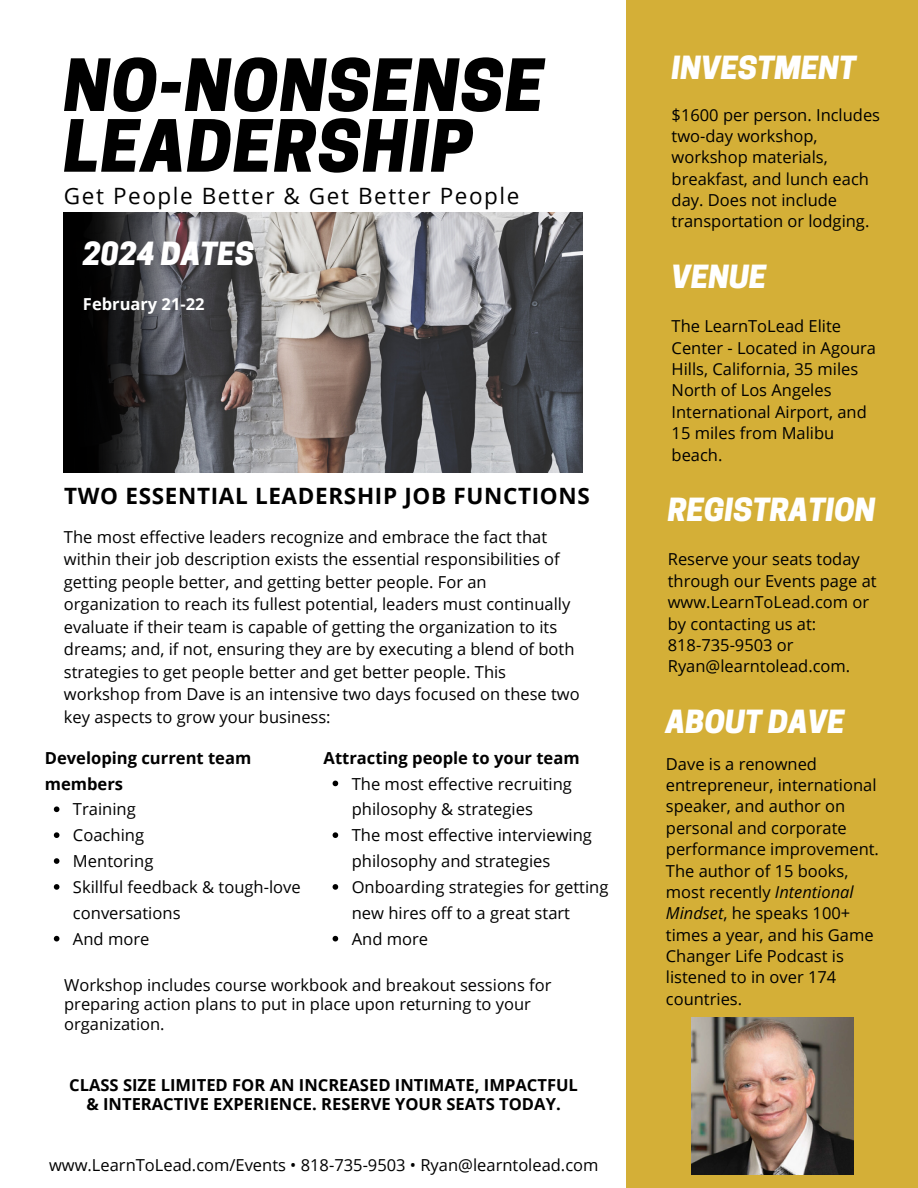
<style>
.page{position:relative;width:918px;height:1188px;background:#fff}
.page>*{position:absolute;margin:0;border:0;box-sizing:border-box;transform-origin:0 0}
.t1{font:italic 800 67.5px/60.8px "Cooper Hewitt";letter-spacing:.02em;color:#000}
.t2{font:italic 800 30px "Cooper Hewitt";color:#fff}
.t3{font:700 22.5px "Open Sans";letter-spacing:.03em;color:#000}
.t4{font:22.5px "Open Sans";letter-spacing:.07em;color:#000}
.t5{font:16.5px/21.3px "Open Sans";color:#000}
.t6{font:700 16.5px/19.2px "Open Sans";color:#000;text-align:center}
.t7{font:700 16.5px "Open Sans";color:#fff}
.s1{font-style:italic}
</style>
<div class="page">
<div style="left:626px;top:0;width:292px;height:1188px;background:#d4af37"></div>
<img style="left:692px;top:1017px;width:162px;height:158px">
<img style="left:197px;top:213px;width:386px;height:259px">
<img style="left:64px;top:213px;width:133px;height:259px">
<svg style="left:54px;top:806px;width:5px;height:6px"></svg>
<svg style="left:54px;top:832px;width:5px;height:6px"></svg>
<svg style="left:54px;top:858px;width:5px;height:6px"></svg>
<svg style="left:54px;top:884px;width:5px;height:6px"></svg>
<svg style="left:54px;top:936px;width:5px;height:5px"></svg>
<svg style="left:333px;top:781px;width:5px;height:5px"></svg>
<svg style="left:333px;top:832px;width:5px;height:6px"></svg>
<svg style="left:333px;top:884px;width:5px;height:6px"></svg>
<svg style="left:333px;top:936px;width:5px;height:5px"></svg>
<p class="t1" style="left:64px;top:64px;width:482px">NO-NONSENSE<br>LEADERSHIP</p>
<p class="t4" style="left:64px;top:180px;width:457px">Get People Better &amp; Get Better People</p>
<p class="t2" style="left:83px;top:242px;width:173px">2024 DATES</p>
<p class="t7" style="left:83px;top:292px;width:123px">February 21-22</p>
<p class="t3" style="left:64px;top:480px;width:527px">TWO ESSENTIAL LEADERSHIP JOB FUNCTIONS</p>
<p class="t5" style="left:64px;top:525px;width:517px;line-height:22.5px">The most effective leaders recognize and embrace the fact that within their job description exists the essential responsibilities of getting people better, and getting better people. For an organization to reach its fullest potential, leaders must continually evaluate if their team is capable of getting the organization to its dreams; and, if not, ensuring they are by executing a blend of both strategies to get people better and get better people. This workshop from Dave is an intensive two days focused on these two key aspects to grow your business:</p>
<p class="t2" style="left:672px;top:57px;width:186px">INVESTMENT</p>
<p class="t5" style="left:672px;top:104px;width:210px">$1600 per person. Includes two-day workshop, workshop materials, breakfast, and lunch each day. Does not include transportation or lodging.</p>
<p class="t2" style="left:672px;top:265px;width:97px">VENUE</p>
<p class="t5" style="left:672px;top:315px;width:206px">The LearnToLead Elite<br>Center - Located in Agoura<br>Hills, California, 35 miles<br>North of Los Angeles<br>International Airport, and<br>15 miles from Malibu beach.</p>
<p class="t2" style="left:668px;top:498px;width:209px">REGISTRATION</p>
<p class="t5" style="left:668px;top:548px;width:210px">Reserve your seats today through our Events page at www.LearnToLead.com or by contacting us at:</p>
<p class="t5" style="left:668px;top:634px;width:184px">818-735-9503 or<br>Ryan@learntolead.com.</p>
<p class="t2" style="left:666px;top:710px;width:180px">ABOUT DAVE</p>
<p class="t6" style="left:45px;top:744px;width:208px;line-height:25.8px;text-align:left">Developing current team members</p>
<p class="t6" style="left:324px;top:748px;width:258px">Attracting people to your team</p>
<p class="t5" style="left:666px;top:753px;width:215px">Dave is a renowned entrepreneur, international speaker, and author on personal and corporate performance improvement.<br>The author of 15 books, most recently <span class="s1">Intentional<br>Mindset</span>, he speaks 100+ times a year, and his Game<br>Changer Life Podcast is listened to in over 174 countries.</p>
<p class="t5" style="left:352px;top:770px;width:222px;line-height:25.8px">The most effective recruiting philosophy &amp; strategies</p>
<p class="t5" style="left:352px;top:822px;width:242px;line-height:25.8px">The most effective interviewing philosophy and strategies</p>
<p class="t5" style="left:352px;top:874px;width:258px;line-height:25.8px">Onboarding strategies for getting new hires off to a great start</p>
<p class="t5" style="left:352px;top:928px;width:78px">And more</p>
<p class="t5" style="left:73px;top:798px;width:64px">Training</p>
<p class="t5" style="left:73px;top:824px;width:73px">Coaching</p>
<p class="t5" style="left:73px;top:850px;width:82px">Mentoring</p>
<p class="t5" style="left:73px;top:874px;width:229px;line-height:25.8px">Skillful feedback &amp; tough-love conversations</p>
<p class="t5" style="left:73px;top:928px;width:78px">And more</p>
<p class="t5" style="left:64px;top:975px;width:489px;line-height:19.2px">Workshop includes course workbook and breakout sessions for preparing action plans to put in place upon returning to your organization.</p>
<p class="t6" style="left:69px;top:1075px;width:510px">CLASS SIZE LIMITED FOR AN INCREASED INTIMATE, IMPACTFUL &amp; INTERACTIVE EXPERIENCE. RESERVE YOUR SEATS TODAY.</p>
<p class="t5" style="left:49px;top:1154px;width:551px">www.LearnToLead.com/Events • 818-735-9503 • Ryan@learntolead.com</p>
</div>
